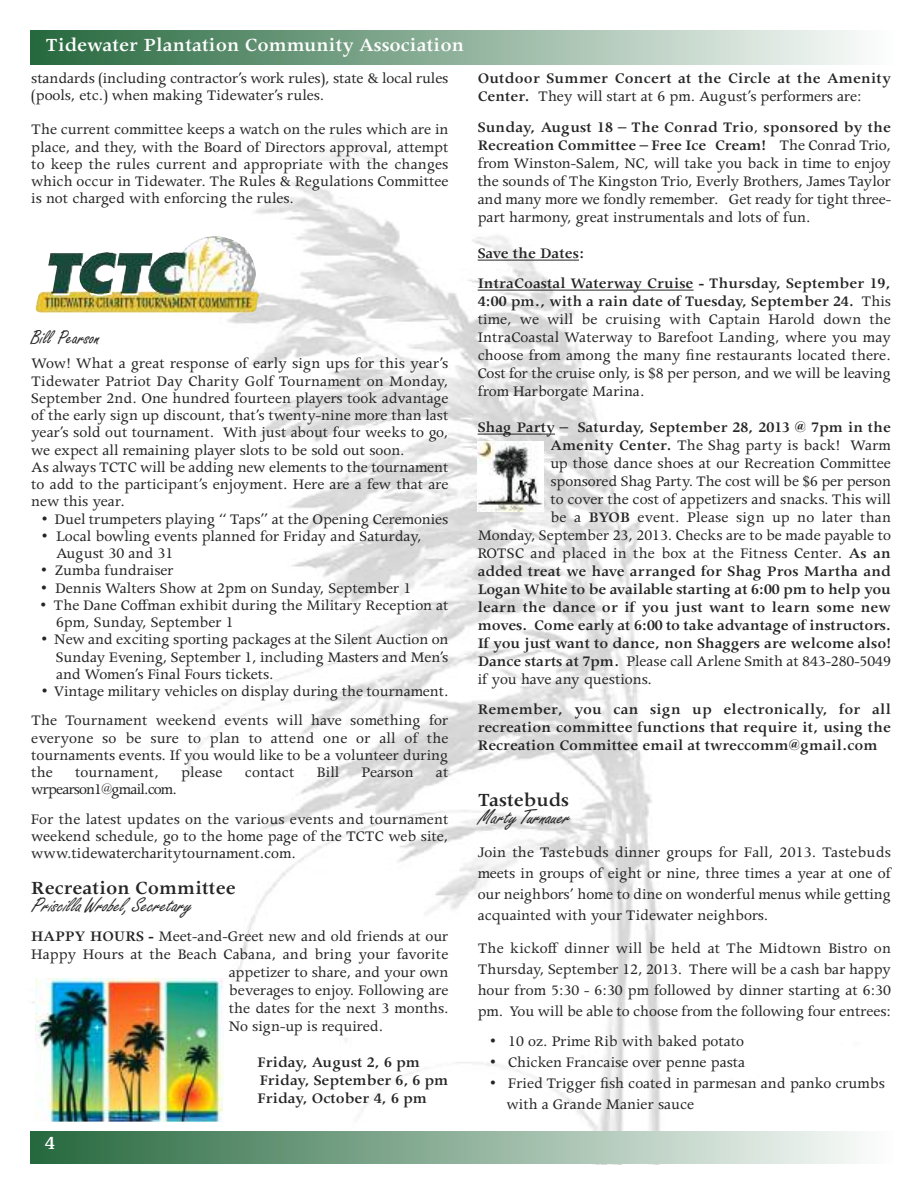
<style>
.page{position:relative;width:918px;height:1188px;background:#fff}
.page>*{position:absolute;margin:0;border:0;box-sizing:border-box;transform-origin:0 0}
.t1{font:600 21px "Apollo MT Std";color:#fff}
.t2{font:italic 21px "Freestyle Script Std";color:#272627}
.t3{font:600 21px "Apollo MT Std";color:#272627}
.t4{font:21px "Freestyle Script";color:#272627}
.t5{font:16.5px/17.2px "Apollo MT Std";color:#272627;text-align:justify}
.t6{font:600 16.5px/18px "Apollo MT Std";color:#272627}
.s1{font-weight:600}
.s2{font-weight:400}
</style>
<div class="page">
<img style="left:30px;top:182px;width:829px;height:983px">
<div style="left:30px;top:30px;width:864px;height:35px;background:linear-gradient(to right,#26683d,#fdfdfd)"></div>
<div style="left:30px;top:1132px;width:864px;height:32px;background:linear-gradient(to right,#26683d,#fdfdfd)"></div>
<hr style="left:478px;top:260px;width:101px;height:1px;background:#272627">
<hr style="left:478px;top:290px;width:216px;height:1px;background:#272627">
<hr style="left:478px;top:434px;width:77px;height:1px;background:#272627">
<img style="left:35px;top:251px;width:225px;height:62px">
<img style="left:35px;top:978px;width:189px;height:144px">
<img style="left:478px;top:441px;width:66px;height:71px">
<p class="t1" style="left:46px;top:37px;width:420px">Tidewater Plantation Community Association</p>
<p class="t5" style="left:31px;top:71px;width:419px">standards (including contractor’s work rules), state &amp; local rules (pools, etc.) when making Tidewater’s rules.</p>
<p class="t5" style="left:31px;top:123px;width:419px">The current committee keeps a watch on the rules which are in place, and they, with the Board of Directors approval, attempt to keep the rules current and appropriate with the changes which occur in Tidewater. The Rules &amp; Regulations Committee is not charged with enforcing the rules.</p>
<p class="t4" style="left:31px;top:324px;width:70px">Bill Pearson</p>
<p class="t5" style="left:31px;top:357px;width:419px;text-align:left">Wow! What a great response of early sign ups for this year’s Tidewater Patriot Day Charity Golf Tournament on Monday, September 2nd. One hundred fourteen players took advantage of the early sign up discount, that’s twenty-nine more than last year’s sold out tournament. With just about four weeks to go, we expect all remaining player slots to be sold out soon.<br>As always TCTC will be adding new elements to the tournament to add to the participant’s enjoyment. Here are a few that are new this year.</p>
<p class="t5" style="left:42px;top:512px;width:408px">• Duel trumpeters playing “ Taps” at the Opening Ceremonies</p>
<p class="t5" style="left:56px;top:529px;width:367px;text-indent:-14px">• Local bowling events planned for Friday and Saturday,<br>August 30 and 31</p>
<p class="t5" style="left:41px;top:564px;width:134px">• Zumba fundraiser</p>
<p class="t5" style="left:41px;top:581px;width:372px">• Dennis Walters Show at 2pm on Sunday, September 1</p>
<p class="t5" style="left:56px;top:598px;width:394px;text-indent:-15px">• The Dane Coffman exhibit during the Military Reception at<br>6pm, Sunday, September 1</p>
<p class="t5" style="left:56px;top:633px;width:394px;text-indent:-14px">• New and exciting sporting packages at the Silent Auction on Sunday Evening, September 1, including Masters and Men’s and Women’s Final Fours tickets.</p>
<p class="t5" style="left:31px;top:678px;width:419px;line-height:29.2px;text-align:right">• Vintage military vehicles on display during the tournament.<br>The Tournament weekend events will have something for</p>
<p class="t5" style="left:31px;top:731px;width:419px">everyone so be sure to plan to attend one or all of the tournaments events. If you would like to be a volunteer during the</p>
<p class="t5" style="left:75px;top:765px;width:85px">tournament,</p>
<p class="t5" style="left:181px;top:765px;width:43px">please</p>
<p class="t5" style="left:245px;top:765px;width:51px">contact</p>
<p class="t5" style="left:317px;top:765px;width:24px">Bill</p>
<p class="t5" style="left:362px;top:765px;width:54px">Pearson</p>
<p class="t5" style="left:436px;top:765px;width:14px">at</p>
<p class="t5" style="left:31px;top:777px;width:419px;line-height:29.2px">wrpearson1@gmail.com.<br>For the latest updates on the various events and tournament</p>
<p class="t5" style="left:31px;top:829px;width:419px">weekend schedule, go to the home page of the TCTC web site, www.tidewatercharitytournament.com.</p>
<p class="t3" style="left:31px;top:881px;width:206px">Recreation Committee</p>
<p class="t2" style="left:31px;top:893px;width:161px">Priscilla Wrobel, Secretary</p>
<p class="t5" style="left:31px;top:929px;width:419px"><span class="s1">HAPPy HOURS -</span> Meet-and-Greet new and old friends at our</p>
<p class="t5" style="left:31px;top:947px;width:419px">Happy Hours at the Beach Cabana, and bring your favorite</p>
<p class="t5" style="left:229px;top:965px;width:221px">appetizer to share, and your own</p>
<p class="t5" style="left:229px;top:983px;width:221px">beverages to enjoy. Following are</p>
<p class="t5" style="left:229px;top:1001px;width:221px">the dates for the next 3 months.</p>
<p class="t5" style="left:229px;top:1019px;width:156px">No sign-up is required.</p>
<p class="t6" style="left:258px;top:1055px;width:192px">Friday, August 2, 6 pm<br>Friday, September 6, 6 pm<br>Friday, October 4, 6 pm</p>
<p class="t1" style="left:45px;top:1136px;width:12px">4</p>
<p class="t6" style="left:478px;top:71px;width:415px">Outdoor Summer Concert at the Circle at the Amenity<br>Center. <span class="s2">They will start at 6 pm. August’s performers are:</span></p>
<p class="t5" style="left:478px;top:120px;width:415px;line-height:18px"><span class="s1">Sunday, August 18 – The Conrad Trio</span>, <span class="s1">sponsored by the Recreation Committee – Free ice Cream!</span> The Conrad Trio, from Winston-Salem, NC, will take you back in time to enjoy the sounds of The Kingston Trio, Everly Brothers, James Taylor and many more we fondly remember. Get ready for tight three&shy;part harmony, great instrumentals and lots of fun.</p>
<p class="t6" style="left:478px;top:240px;width:415px;line-height:30px">Save the Dates:<br>intraCoastal Waterway Cruise - Thursday, September 19,</p>
<p class="t5" style="left:478px;top:294px;width:415px;line-height:18px"><span class="s1">4:00 pm., with a rain date of Tuesday, September 24.</span> This time, we will be cruising with Captain Harold down the IntraCoastal Waterway to Barefoot Landing, where you may choose from among the many fine restaurants located there.<br>Cost for the cruise only, is $8 per person, and we will be leaving from Harborgate Marina.</p>
<p class="t6" style="left:478px;top:420px;width:415px">Shag Party – Saturday, September 28, 2013 @ 7pm in the</p>
<p class="t5" style="left:550px;top:439px;width:342px"><span class="s1">Amenity Center.</span> The Shag party is back! Warm</p>
<p class="t5" style="left:551px;top:457px;width:342px">up those dance shoes at our Recreation Committee</p>
<p class="t5" style="left:550px;top:475px;width:342px">sponsored Shag Party. The cost will be $6 per person</p>
<p class="t5" style="left:551px;top:493px;width:342px">to cover the cost of appetizers and snacks. This will</p>
<p class="t5" style="left:551px;top:511px;width:342px">be a <span class="s1">ByOB</span> event. Please sign up no later than</p>
<p class="t5" style="left:478px;top:529px;width:415px">Monday, September 23, 2013. Checks are to be made payable to</p>
<p class="t5" style="left:478px;top:547px;width:415px">ROTSC and placed in the box at the Fitness Center. <span class="s1">As an</span></p>
<p class="t6" style="left:478px;top:564px;width:415px">added treat we have arranged for Shag Pros Martha and</p>
<p class="t6" style="left:478px;top:582px;width:415px">Logan White to be available starting at 6:00 pm to help you</p>
<p class="t6" style="left:478px;top:600px;width:415px">learn the dance or if you just want to learn some new</p>
<p class="t6" style="left:478px;top:618px;width:415px">moves. Come early at 6:00 to take advantage of instructors.</p>
<p class="t6" style="left:478px;top:636px;width:415px">if you just want to dance, non Shaggers are welcome also!</p>
<p class="t5" style="left:478px;top:655px;width:415px"><span class="s1">Dance starts at 7pm.</span> Please call Arlene Smith at 843-280-5049</p>
<p class="t5" style="left:478px;top:673px;width:176px">if you have any questions.</p>
<p class="t6" style="left:478px;top:702px;width:415px;text-align:justify">Remember, you can sign up electronically, for all recreation committee functions that require it, using the Recreation Committee email at twreccomm@gmail.com</p>
<p class="t3" style="left:478px;top:792px;width:93px">Tastebuds</p>
<p class="t2" style="left:478px;top:804px;width:93px">Marty Turnauer</p>
<p class="t5" style="left:478px;top:843px;width:415px;line-height:21px">Join the Tastebuds dinner groups for Fall, 2013. Tastebuds meets in groups of eight or nine, three times a year at one of our neighbors’ home to dine on wonderful menus while getting acquainted with your Tidewater neighbors.</p>
<p class="t5" style="left:478px;top:939px;width:415px;line-height:21px">The kickoff dinner will be held at The Midtown Bistro on Thursday, September 12, 2013. There will be a cash bar happy hour from 5:30 - 6:30 pm followed by dinner starting at 6:30 pm. You will be able to choose from the following four entrees:</p>
<p class="t5" style="left:490px;top:1034px;width:256px">• 10 oz. Prime Rib with baked potato</p>
<p class="t5" style="left:490px;top:1055px;width:257px">• Chicken Francaise over penne pasta</p>
<p class="t5" style="left:507px;top:1074px;width:380px;line-height:21px;text-indent:-17px">• Fried Trigger fish coated in parmesan and panko crumbs with a Grande Manier sauce</p>
</div>
